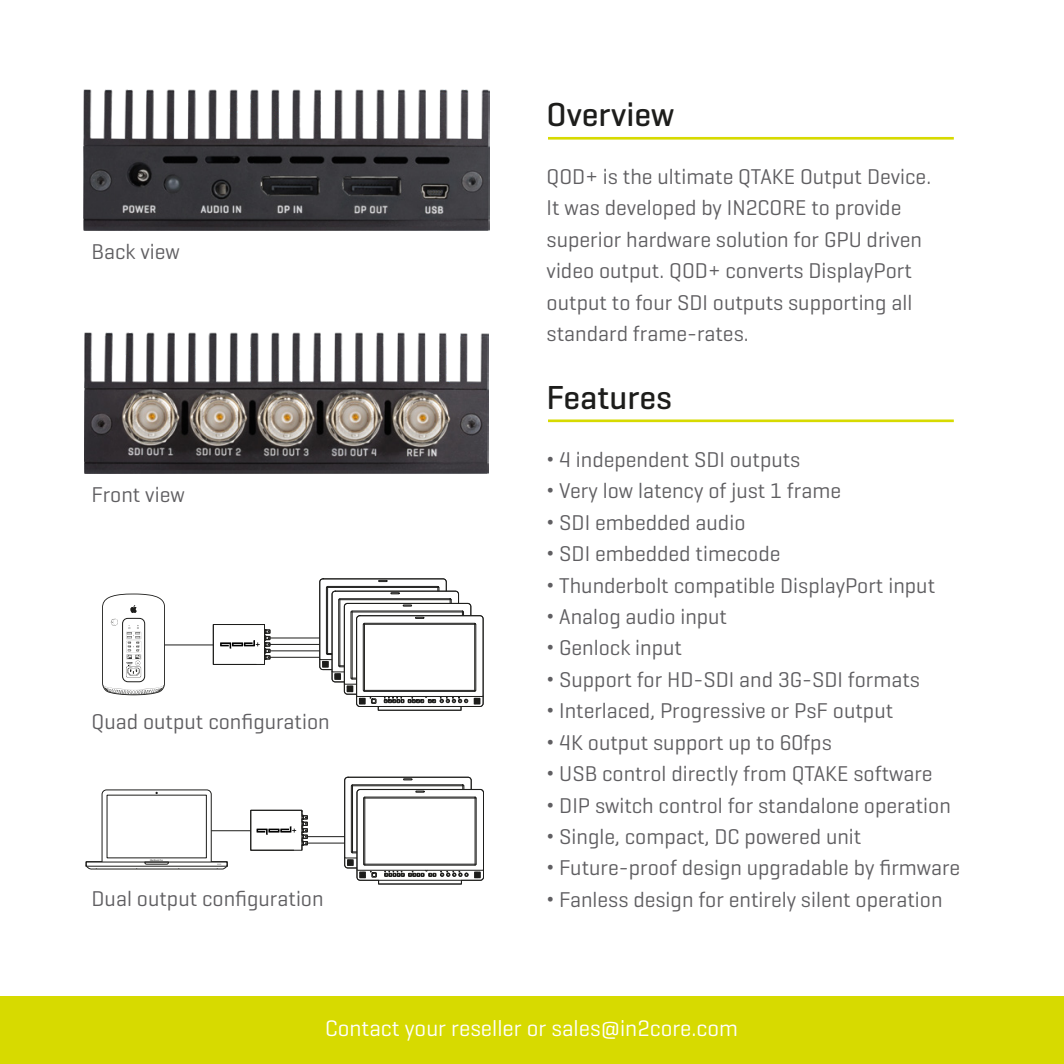
<style>
.page{position:relative;width:1064px;height:1064px;background:#fff}
.page>*{position:absolute;margin:0;border:0;box-sizing:border-box;transform-origin:0 0}
.t1{font:500 33.75px "Geogrotesque";color:#1d1d1b}
.t2{font:22.75px "Geogrotesque";color:#fff}
.t3{font:21.75px/31.5px "Geogrotesque";color:#5f5e61}
.s1{font-family:"Helvetica"}
</style>
<div class="page">
<div style="left:0;top:996px;width:1063px;height:67px;background:#d7da00"></div>
<hr style="left:548px;top:137px;width:405px;height:2px;background:#d7da00">
<hr style="left:548px;top:419px;width:405px;height:3px;background:#d7da00">
<hr style="left:207px;top:830px;width:63px;height:1px;background:#1d1d1b">
<hr style="left:300px;top:842px;width:66px;height:1px;background:#1d1d1b">
<hr style="left:300px;top:835px;width:66px;height:1px;background:#1d1d1b">
<svg style="left:250px;top:809px;width:58px;height:41px"></svg>
<svg style="left:344px;top:776px;width:140px;height:108px"></svg>
<div style="left:102px;top:789px;width:109px;height:77px;border:1px solid #1d1d1b;border-radius:4px"></div>
<svg style="left:85px;top:860px;width:143px;height:9px"></svg>
<hr style="left:270px;top:656px;width:78px;height:1px;background:#1d1d1b">
<hr style="left:270px;top:650px;width:78px;height:1px;background:#1d1d1b">
<hr style="left:270px;top:643px;width:78px;height:1px;background:#1d1d1b">
<hr style="left:270px;top:637px;width:78px;height:1px;background:#1d1d1b">
<hr style="left:164px;top:644px;width:61px;height:1px;background:#1d1d1b">
<svg style="left:102px;top:593px;width:63px;height:102px"></svg>
<svg style="left:212px;top:624px;width:59px;height:41px"></svg>
<svg style="left:319px;top:578px;width:164px;height:132px"></svg>
<img style="left:84px;top:333px;width:404px;height:140px">
<img style="left:83px;top:89px;width:406px;height:141px">
<p class="t3" style="left:91px;top:235px;width:90px">Back view</p>
<p class="t3" style="left:91px;top:478px;width:95px">Front view</p>
<p class="t3" style="left:91px;top:705px;width:240px">Quad output configuration</p>
<p class="t3" style="left:91px;top:882px;width:233px">Dual output configuration</p>
<h1 class="t1" style="left:546px;top:93px;width:129px">Overview</h1>
<p class="t3" style="left:546px;top:160px;width:386px">QOD+ is the ultimate QTAKE Output Device.<br>It was developed by IN2CORE to provide superior hardware solution for GPU driven video output. QOD+ converts DisplayPort output to four SDI outputs supporting all standard frame-rates.</p>
<h1 class="t1" style="left:546px;top:376px;width:127px">Features</h1>
<p class="t3" style="left:546px;top:443px;width:255px"><span class="s1">•</span> 4 independent SDI outputs</p>
<p class="t3" style="left:546px;top:474px;width:296px"><span class="s1">•</span> Very low latency of just 1 frame</p>
<p class="t3" style="left:546px;top:505px;width:200px"><span class="s1">•</span> SDI embedded audio</p>
<p class="t3" style="left:546px;top:537px;width:235px"><span class="s1">•</span> SDI embedded timecode</p>
<p class="t3" style="left:546px;top:568px;width:390px"><span class="s1">•</span> Thunderbolt compatible DisplayPort input</p>
<p class="t3" style="left:546px;top:600px;width:182px"><span class="s1">•</span> Analog audio input</p>
<p class="t3" style="left:546px;top:631px;width:137px"><span class="s1">•</span> Genlock input</p>
<p class="t3" style="left:546px;top:662px;width:374px"><span class="s1">•</span> Support for HD-SDI and 3G-SDI formats</p>
<p class="t3" style="left:546px;top:694px;width:348px"><span class="s1">•</span> Interlaced, Progressive or PsF output</p>
<p class="t3" style="left:546px;top:725px;width:286px"><span class="s1">•</span> 4K output support up to 60fps</p>
<p class="t3" style="left:546px;top:757px;width:387px"><span class="s1">•</span> USB control directly from QTAKE software</p>
<p class="t3" style="left:546px;top:788px;width:405px"><span class="s1">•</span> DIP switch control for standalone operation</p>
<p class="t3" style="left:546px;top:819px;width:316px"><span class="s1">•</span> Single, compact, DC powered unit</p>
<p class="t3" style="left:546px;top:851px;width:415px"><span class="s1">•</span> Future-proof design upgradable by firmware</p>
<p class="t3" style="left:546px;top:882px;width:397px"><span class="s1">•</span> Fanless design for entirely silent operation</p>
<p class="t2" style="left:325px;top:1013px;width:414px">Contact your reseller or sales@in2core.com</p>
</div>
